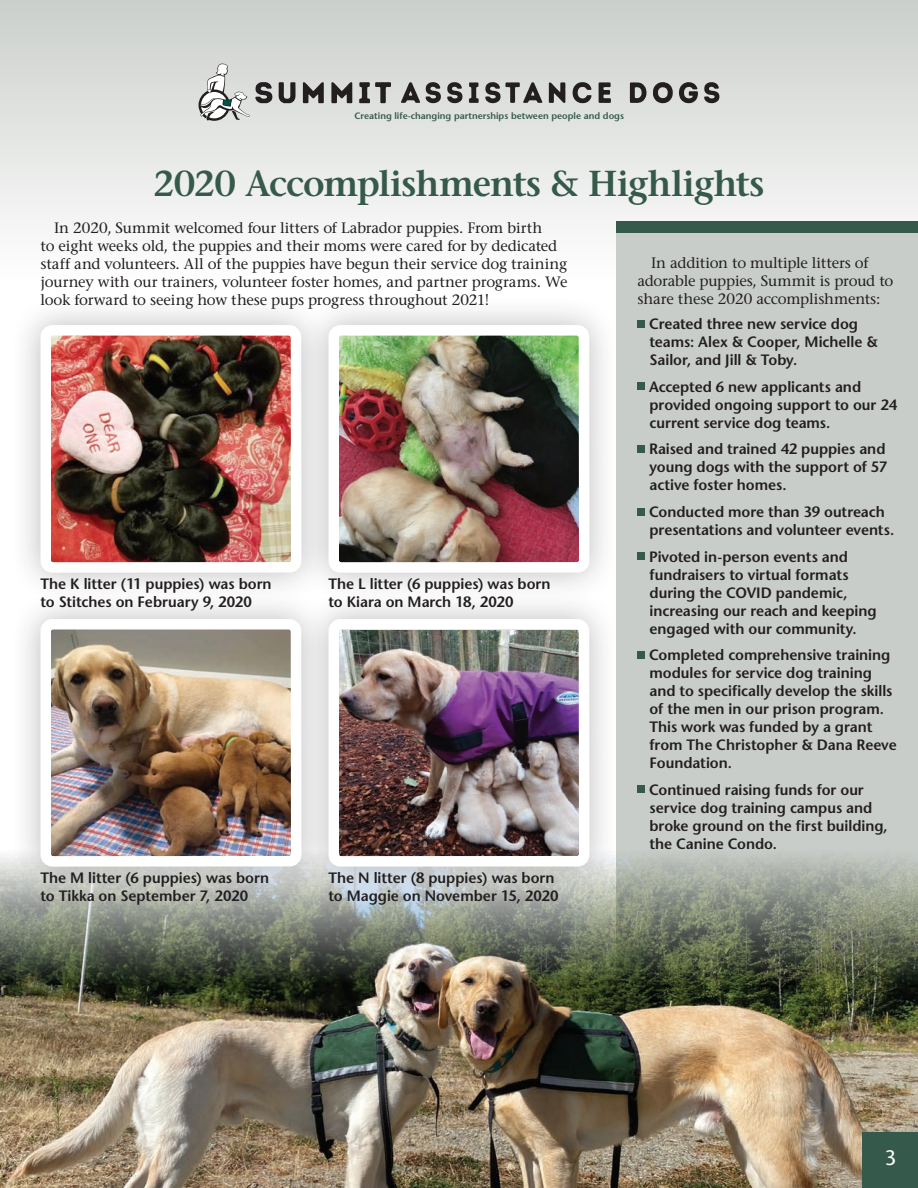
<style>
.page{position:relative;width:918px;height:1188px;background:#fff}
.page>*{position:absolute;margin:0;border:0;box-sizing:border-box;transform-origin:0 0}
.t1{font:600 36px "Stone Serif Std";letter-spacing:-.025em;color:#35594a}
.t2{font:500 21px "Stone Sans Std";color:#fff}
.t3{font:600 15px/18px "Stone Sans Std";color:#231f20}
.t4{font:500 15px/18px "Stone Serif Std";letter-spacing:-.01em;color:#231f20}
.t5{font:600 9.3px "Stone Sans Std";color:#35594a}
</style>
<div class="page">
<div style="left:0;top:0;width:918px;height:280px;background:linear-gradient(to bottom,#cbcfcb,#fefefe)"></div>
<svg style="left:199px;top:64px;width:73px;height:57px"></svg>
<svg style="left:279px;top:82px;width:17px;height:21px"></svg>
<svg style="left:303px;top:82px;width:21px;height:21px"></svg>
<svg style="left:331px;top:82px;width:21px;height:21px"></svg>
<svg style="left:359px;top:82px;width:32px;height:21px"></svg>
<svg style="left:401px;top:82px;width:318px;height:21px;background:#8c8b8a"></svg>
<div style="left:617px;top:222px;width:301px;height:966px;background:#c9cdc9"></div>
<img style="left:0;top:855px;width:918px;height:333px">
<div style="left:638px;top:320px;width:7px;height:7px;background:#35594a"></div>
<div style="left:638px;top:382px;width:7px;height:8px;background:#35594a"></div>
<div style="left:638px;top:445px;width:7px;height:8px;background:#35594a"></div>
<div style="left:638px;top:508px;width:7px;height:7px;background:#35594a"></div>
<div style="left:638px;top:552px;width:7px;height:8px;background:#35594a"></div>
<div style="left:638px;top:651px;width:7px;height:8px;background:#35594a"></div>
<div style="left:638px;top:786px;width:7px;height:7px;background:#35594a"></div>
<div style="left:863px;top:1133px;width:55px;height:55px;background:#35594a"></div>
<div style="left:10px;top:295px;width:322px;height:308px;background:#231f20;opacity:.3"></div>
<img style="left:52px;top:336px;width:239px;height:226px">
<div style="left:41px;top:325px;width:261px;height:248px;border:10px solid #fff;border-radius:7px"></div>
<div style="left:298px;top:295px;width:322px;height:308px;background:#231f20;opacity:.3"></div>
<img style="left:340px;top:336px;width:239px;height:226px">
<div style="left:329px;top:325px;width:261px;height:248px;border:10px solid #fff;border-radius:7px"></div>
<div style="left:10px;top:589px;width:322px;height:308px;background:#231f20;opacity:.3"></div>
<img style="left:52px;top:630px;width:239px;height:226px">
<div style="left:41px;top:619px;width:261px;height:248px;border:10px solid #fff;border-radius:7px"></div>
<div style="left:298px;top:589px;width:322px;height:308px;background:#231f20;opacity:.3"></div>
<img style="left:340px;top:630px;width:239px;height:226px">
<div style="left:329px;top:619px;width:261px;height:248px;border:10px solid #fff;border-radius:7px"></div>
<div style="left:616px;top:222px;width:302px;height:11px;background:#35594a"></div>
<p class="t5" style="left:354px;top:110px;width:271px">Creating life-changing partnerships between people and dogs</p>
<p class="t1" style="left:154px;top:162px;width:612px">2020 Accomplishments &amp; Highlights</p>
<p class="t4" style="left:40px;top:218px;width:528px;text-indent:14px">In 2020, Summit welcomed four litters of Labrador puppies. From birth<br>to eight weeks old, the puppies and their moms were cared for by dedicated staff and volunteers. All of the puppies have begun their service dog training journey with our trainers, volunteer foster homes, and partner programs. We look forward to seeing how these pups progress throughout 2021!</p>
<p class="t3" style="left:40px;top:575px;width:233px">The K litter (11 puppies) was born to Stitches on February 9, 2020</p>
<p class="t3" style="left:328px;top:575px;width:224px">The L litter (6 puppies) was born to Kiara on March 18, 2020</p>
<p class="t3" style="left:40px;top:868px;width:230px">The M litter (6 puppies) was born to Tikka on September 7, 2020</p>
<p class="t3" style="left:328px;top:868px;width:232px">The N litter (8 puppies) was born to Maggie on November 15, 2020</p>
<p class="t4" style="left:638px;top:254px;width:257px;text-indent:14px">In addition to multiple litters of adorable puppies, Summit is proud to share these 2020 accomplishments:</p>
<p class="t3" style="left:649px;top:315px;width:230px">Created three new service dog teams: Alex &amp; Cooper, Michelle &amp;<br>Sailor, and Jill &amp; Toby.</p>
<p class="t3" style="left:649px;top:377px;width:249px">Accepted 6 new applicants and provided ongoing support to our 24 current service dog teams.</p>
<p class="t3" style="left:649px;top:440px;width:240px">Raised and trained 42 puppies and young dogs with the support of 57 active foster homes.</p>
<p class="t3" style="left:649px;top:503px;width:247px">Conducted more than 39 outreach presentations and volunteer events.</p>
<p class="t3" style="left:649px;top:547px;width:229px">Pivoted in-person events and fundraisers to virtual formats during the COVID pandemic, increasing our reach and keeping engaged with our community.</p>
<p class="t3" style="left:649px;top:646px;width:249px">Completed comprehensive training modules for service dog training and to specifically develop the skills of the men in our prison program.<br>This work was funded by a grant from The Christopher &amp; Dana Reeve<br>Foundation.</p>
<p class="t3" style="left:649px;top:781px;width:240px">Continued raising funds for our service dog training campus and broke ground on the first building, the Canine Condo.</p>
<p class="t2" style="left:884px;top:1145px;width:14px">3</p>
</div>
